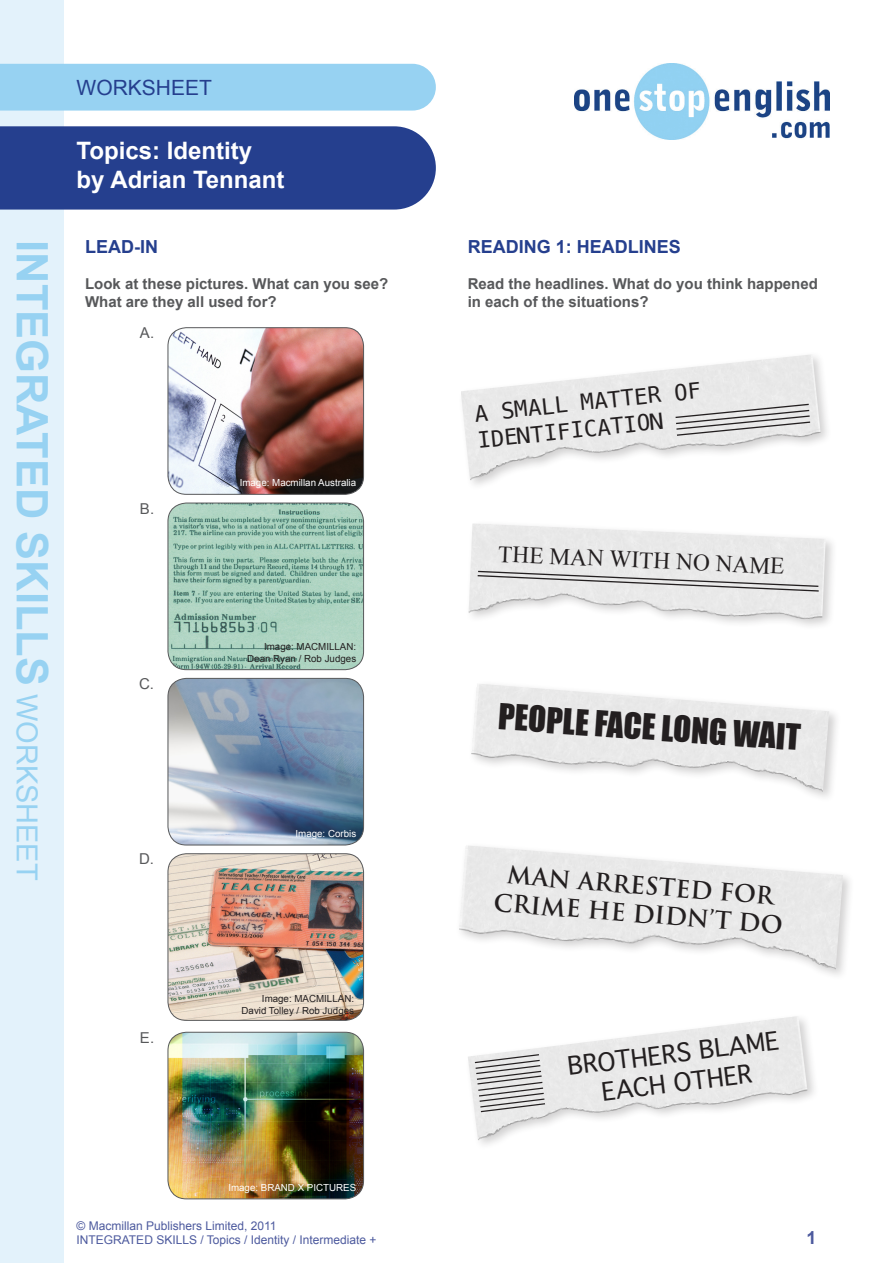
<style>
.page{position:relative;width:893px;height:1263px;background:#fff}
.page>*{position:absolute;margin:0;border:0;box-sizing:border-box;transform-origin:0 0}
.t1{font:700 43.35px "Arial";color:#97d2f2}
.Body_Palatino{font:32.85px "Impact";color:#231f20}
.Body_Arial{font:24.3px/29.2px "Geneva";color:#231f20;text-align:center}
.t2{font:700 24px/28.8px "Arial";color:#fff}
.Body_Arial-2{font:700 23.7px/28.3px "Trajan Pro";color:#231f20;text-align:center}
.Body_Arial-3{font:23.4px "Times New Roman";color:#231f20}
.Body_Arial-4{font:22.2px/26.7px "Menlo";color:#231f20}
.t3{font:21px "Arial";color:#253f8e}
.Body_Arial-5{font:700 18px "Arial";color:#253f8e}
.t4{font:700 18px "Arial";color:#4d5a9e}
.Body_Arial-6{font:700 15px/18px "Arial";color:#57585a}
.Body_Arial-7{font:15px "Arial";color:#57585a}
.t5{font:12px "Arial";color:#4d5a9e}
.Arial_bold__rubic{font:9.75px "Arial";color:#231f20}
.Arial_bold__rubic-2{font:9.75px "Arial";color:#fff}
.s1{font-weight:400;font-size:28.95px}
</style>
<div class="page">
<div style="left:0;top:0;width:64px;height:1263px;background:#e3f2fb"></div>
<img style="left:575px;top:64px;width:254px;height:75px">
<div style="left:0;top:126px;width:436px;height:84px;background:#253f8e"></div>
<div style="left:0;top:64px;width:436px;height:47px;background:#97d2f2"></div>
<img style="left:461px;top:354px;width:363px;height:131px">
<svg style="left:674px;top:403px;width:138px;height:39px;background:#cdcdcd"></svg>
<img style="left:468px;top:1016px;width:343px;height:129px">
<svg style="left:474px;top:1053px;width:72px;height:60px;background:#c4c3c4"></svg>
<div style="left:456px;top:842px;width:399px;height:140px;background:#231f20;opacity:.21"></div>
<img style="left:456px;top:845px;width:387px;height:137px">
<div style="left:468px;top:680px;width:373px;height:124px;background:#231f20;opacity:.21"></div>
<img style="left:469px;top:683px;width:360px;height:121px">
<div style="left:465px;top:520px;width:372px;height:111px;background:#231f20;opacity:.21"></div>
<img style="left:468px;top:523px;width:358px;height:108px">
<svg style="left:476px;top:570px;width:344px;height:22px;background:#d1d1d1"></svg>
<img style="left:168px;top:328px;width:196px;height:166px">
<div style="left:168px;top:327px;width:196px;height:168px;border:1px solid #57585a;border-radius:18px"></div>
<img style="left:168px;top:678px;width:196px;height:167px">
<div style="left:168px;top:678px;width:196px;height:167px;border:1px solid #57585a;border-radius:18px"></div>
<img style="left:168px;top:503px;width:196px;height:167px">
<div style="left:168px;top:503px;width:196px;height:167px;border:1px solid #57585a;border-radius:18px"></div>
<img style="left:168px;top:854px;width:196px;height:166px">
<div style="left:168px;top:853px;width:196px;height:168px;border:1px solid #57585a;border-radius:18px"></div>
<img style="left:168px;top:1032px;width:196px;height:167px">
<div style="left:168px;top:1032px;width:196px;height:167px;border:1px solid #57585a;border-radius:18px"></div>
<p class="t3" style="left:77px;top:74px;width:137px">WORKSHEET</p>
<p class="t2" style="left:77px;top:137px;width:210px">Topics: Identity by Adrian Tennant</p>
<p class="t1" style="left:61px;top:240px;width:642px;rotate:90deg">INTEGRATED SKILLS <span class="s1">WORKSHEET</span></p>
<p class="Body_Arial-5" style="left:85px;top:235px;width:74px">LEAD-IN</p>
<p class="Body_Arial-6" style="left:85px;top:276px;width:305px">Look at these pictures. What can you see?</p>
<p class="Body_Arial-6" style="left:85px;top:294px;width:193px">What are they all used for?</p>
<p class="Body_Arial-7" style="left:140px;top:323px;width:16px">A.</p>
<p class="Arial_bold__rubic-2" style="left:240px;top:476px;width:118px">Image: Macmillan Australia</p>
<p class="Body_Arial-7" style="left:140px;top:498px;width:16px">B.</p>
<p class="Arial_bold__rubic" style="left:264px;top:640px;width:94px">Image: MACMILLAN:</p>
<p class="Arial_bold__rubic" style="left:247px;top:652px;width:110px">Dean Ryan / Rob Judges</p>
<p class="Body_Arial-7" style="left:139px;top:674px;width:16px">C.</p>
<p class="Arial_bold__rubic-2" style="left:296px;top:827px;width:62px">Image: Corbis</p>
<p class="Body_Arial-7" style="left:139px;top:849px;width:16px">D.</p>
<p class="Body_Arial-7" style="left:140px;top:1028px;width:16px">E.</p>
<p class="Arial_bold__rubic" style="left:262px;top:992px;width:94px">Image: MACMILLAN:</p>
<p class="Arial_bold__rubic" style="left:242px;top:1004px;width:114px">David Tolley / Rob Judges</p>
<p class="Arial_bold__rubic-2" style="left:228px;top:1181px;width:129px">Image: BRAND X PICTURES</p>
<p class="Body_Arial-5" style="left:468px;top:235px;width:215px">READING 1: HEADLINES</p>
<p class="Body_Arial-6" style="left:468px;top:276px;width:352px">Read the headlines. What do you think happened in each of the situations?</p>
<p class="Body_Arial-4" style="left:473px;top:401px;width:229px;rotate:-6deg">A SMALL MATTER OF<br>IDENTIFICATION</p>
<p class="Body_Arial-3" style="left:499px;top:537px;width:288px;rotate:3deg">THE MAN WITH NO NAME</p>
<p class="Body_Palatino" style="left:500px;top:691px;width:305px;rotate:4deg">PEOPLE FACE LONG WAIT</p>
<p class="Body_Arial-2" style="left:497px;top:861px;width:291px;rotate:4deg">MAN ARRESTED FOR<br>CRIME HE DIDN’T DO</p>
<p class="Body_Arial" style="left:566px;top:1051px;width:214px;rotate:-7deg">BROTHERS BLAME<br>EACH OTHER</p>
<p class="t5" style="left:77px;top:1218px;width:202px">© Macmillan Publishers Limited, 2011</p>
<p class="t5" style="left:77px;top:1232px;width:302px">INTEGRATED SKILLS / Topics / Identity / Intermediate +</p>
<p class="t4" style="left:806px;top:1226px;width:12px">1</p>
</div>
